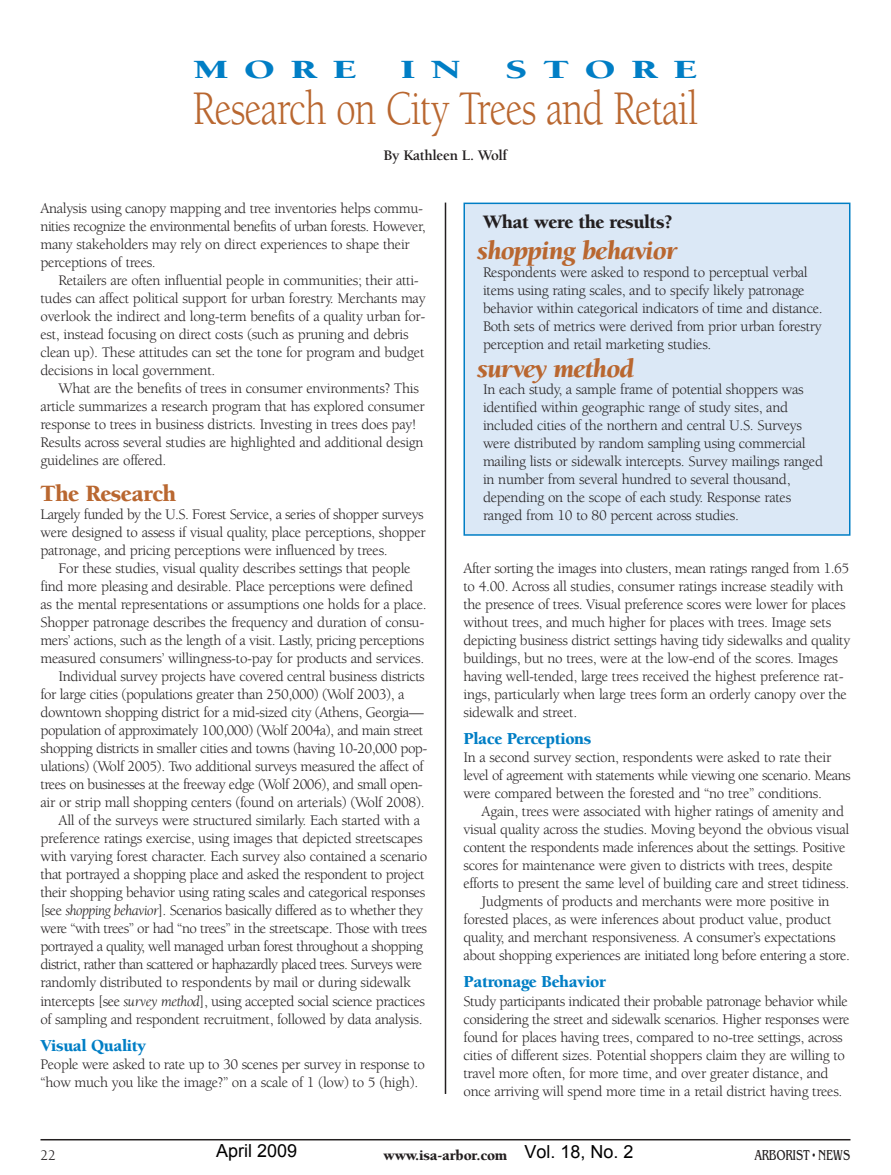
<style>
.page{position:relative;width:891px;height:1175px;background:#fff}
.page>*{position:absolute;margin:0;border:0;box-sizing:border-box;transform-origin:0 0}
.t1{font:49.5px "Berkeley";letter-spacing:-.02em;color:#b96730;scale:.8 1}
.t2{font:italic 900 27px "Berkeley";letter-spacing:-.02em;color:#b96730}
.t3{font:900 27px "Berkeley";letter-spacing:.39em;color:#007ec5;scale:1.5 1}
.t4{font:900 24px "Berkeley";letter-spacing:-.02em;color:#b96730}
.t5{font:900 19.5px "Berkeley";letter-spacing:-.02em;color:#231f20}
.t6{font:18px "Arial";color:#000}
.t7{font:900 17.25px "Berkeley";letter-spacing:-.02em;color:#007ec5}
.t8{font:15px/18px "Berkeley";letter-spacing:-.02em;color:#231f20}
.t9{font:15px "Berkeley";letter-spacing:-.045em;color:#231f20}
.t10{font:15px "Berkeley";letter-spacing:-.04em;color:#231f20}
.t11{font:900 15px "Berkeley";letter-spacing:-.015em;color:#231f20}
.t12{font:700 15px "Berkeley";letter-spacing:-.02em;color:#231f20}
.t13{font:15px "Benguiat";letter-spacing:-.02em;color:#231f20;scale:.77 1}
.s1{font-style:italic}
</style>
<div class="page">
<hr style="left:445px;top:202px;width:1px;height:892px;background:#231f20">
<hr style="left:40px;top:1138px;width:810px;height:2px;background:#231f20">
<div style="left:464px;top:203px;width:386px;height:332px;background:#dbe8f6"></div>
<div style="left:464px;top:202px;width:386px;height:334px;border:2px solid #007ec5"></div>
<h2 class="t3" style="left:194px;top:58px;width:110px">MORE</h2>
<h2 class="t3" style="left:400px;top:58px;width:42px">I N</h2>
<h2 class="t3" style="left:505px;top:58px;width:130px">STORE</h2>
<h1 class="t1" style="left:193px;top:89px;width:633px">Research on City Trees and Retail</h1>
<p class="t12" style="left:384px;top:149px;width:125px">By Kathleen L. Wolf</p>
<p class="t8" style="left:40px;top:201px;width:387px">Analysis using canopy mapping and tree inventories helps commu&shy;nities recognize the environmental benefits of urban forests. However, many stakeholders may rely on direct experiences to shape their perceptions of trees.</p>
<p class="t8" style="left:40px;top:273px;width:387px;text-indent:18px">Retailers are often influential people in communities; their atti&shy;tudes can affect political support for urban forestry. Merchants may overlook the indirect and long-term benefits of a quality urban for&shy;est, instead focusing on direct costs (such as pruning and debris clean up). These attitudes can set the tone for program and budget decisions in local government.</p>
<p class="t8" style="left:40px;top:381px;width:386px;text-indent:18px">What are the benefits of trees in consumer environments? This article summarizes a research program that has explored consumer response to trees in business districts. Investing in trees does pay!<br>Results across several studies are highlighted and additional design guidelines are offered.</p>
<h3 class="t4" style="left:40px;top:484px;width:137px">The Research</h3>
<p class="t8" style="left:40px;top:507px;width:387px">Largely funded by the U.S. Forest Service, a series of shopper surveys were designed to assess if visual quality, place perceptions, shopper patronage, and pricing perceptions were influenced by trees.</p>
<p class="t8" style="left:59px;top:561px;width:354px">For these studies, visual quality describes settings that people</p>
<p class="t8" style="left:40px;top:579px;width:374px">find more pleasing and desirable. Place perceptions were defined</p>
<p class="t8" style="left:40px;top:597px;width:388px">as the mental representations or assumptions one holds for a place.</p>
<p class="t8" style="left:40px;top:615px;width:385px">Shopper patronage describes the frequency and duration of consu-</p>
<p class="t8" style="left:40px;top:633px;width:385px">mers’ actions, such as the length of a visit. Lastly, pricing perceptions</p>
<p class="t8" style="left:40px;top:651px;width:385px">measured consumers’ willingness-to-pay for products and services.</p>
<p class="t8" style="left:59px;top:669px;width:368px">Individual survey projects have covered central business districts</p>
<p class="t8" style="left:40px;top:687px;width:365px">for large cities (populations greater than 250,000) (Wolf 2003), a</p>
<p class="t8" style="left:40px;top:705px;width:385px">downtown shopping district for a mid-sized city (Athens, Georgia—</p>
<p class="t8" style="left:40px;top:723px;width:384px">population of approximately 100,000) (Wolf 2004a), and main street</p>
<p class="t8" style="left:40px;top:741px;width:388px">shopping districts in smaller cities and towns (having 10-20,000 pop-</p>
<p class="t8" style="left:40px;top:759px;width:385px">ulations) (Wolf 2005). Two additional surveys measured the affect of</p>
<p class="t8" style="left:40px;top:777px;width:384px">trees on businesses at the freeway edge (Wolf 2006), and small open-</p>
<p class="t8" style="left:40px;top:795px;width:386px">air or strip mall shopping centers (found on arterials) (Wolf 2008).</p>
<p class="t8" style="left:59px;top:813px;width:363px">All of the surveys were structured similarly. Each started with a</p>
<p class="t8" style="left:40px;top:831px;width:384px">preference ratings exercise, using images that depicted streetscapes</p>
<p class="t8" style="left:41px;top:849px;width:388px">with varying forest character. Each survey also contained a scenario</p>
<p class="t8" style="left:41px;top:867px;width:386px">that portrayed a shopping place and asked the respondent to project</p>
<p class="t8" style="left:41px;top:885px;width:386px">their shopping behavior using rating scales and categorical responses</p>
<p class="t8" style="left:41px;top:903px;width:384px">[see <span class="s1">shopping behavior</span>]. Scenarios basically differed as to whether they</p>
<p class="t8" style="left:41px;top:921px;width:388px">were “with trees” or had “no trees” in the streetscape. Those with trees</p>
<p class="t10" style="left:41px;top:940px;width:384px">portrayed a quality, well managed urban forest throughout a shopping</p>
<p class="t9" style="left:41px;top:958px;width:383px">district, rather than scattered or haphazardly placed trees. Surveys were</p>
<p class="t8" style="left:41px;top:975px;width:372px">randomly distributed to respondents by mail or during sidewalk</p>
<p class="t8" style="left:41px;top:993px;width:386px">intercepts [see <span class="s1">survey method</span>], using accepted social science practices</p>
<p class="t8" style="left:41px;top:1011px;width:384px">of sampling and respondent recruitment, followed by data analysis.</p>
<p class="t7" style="left:40px;top:1038px;width:107px">Visual Quality</p>
<p class="t8" style="left:40px;top:1056px;width:386px">People were asked to rate up to 30 scenes per survey in response to “how much you like the image?” on a scale of 1 (low) to 5 (high).</p>
<h3 class="t5" style="left:483px;top:214px;width:191px">What were the results?</h3>
<p class="t8" style="left:483px;top:265px;width:341px">Respondents were asked to respond to perceptual verbal items using rating scales, and to specify likely patronage behavior within categorical indicators of time and distance.<br>Both sets of metrics were derived from prior urban forestry perception and retail marketing studies.</p>
<p class="t8" style="left:483px;top:382px;width:342px">In each study, a sample frame of potential shoppers was identified within geographic range of study sites, and included cities of the northern and central U.S. Surveys were distributed by random sampling using commercial mailing lists or sidewalk intercepts. Survey mailings ranged in number from several hundred to several thousand, depending on the scope of each study. Response rates ranged from 10 to 80 percent across studies.</p>
<h2 class="t2" style="left:477px;top:240px;width:201px">shopping behavior</h2>
<h2 class="t2" style="left:477px;top:358px;width:158px">survey method</h2>
<p class="t8" style="left:464px;top:561px;width:388px">After sorting the images into clusters, mean ratings ranged from 1.65 to 4.00. Across all studies, consumer ratings increase steadily with the presence of trees. Visual preference scores were lower for places without trees, and much higher for places with trees. Image sets depicting business district settings having tidy sidewalks and quality buildings, but no trees, were at the low-end of the scores. Images having well-tended, large trees received the highest preference rat&shy;ings, particularly when large trees form an orderly canopy over the sidewalk and street.</p>
<p class="t7" style="left:464px;top:732px;width:129px">Place Perceptions</p>
<p class="t8" style="left:464px;top:750px;width:389px">In a second survey section, respondents were asked to rate their level of agreement with statements while viewing one scenario. Means were compared between the forested and “no tree” conditions.</p>
<p class="t8" style="left:482px;top:804px;width:364px">Again, trees were associated with higher ratings of amenity and</p>
<p class="t8" style="left:464px;top:822px;width:387px">visual quality across the studies. Moving beyond the obvious visual</p>
<p class="t8" style="left:464px;top:840px;width:384px">content the respondents made inferences about the settings. Positive</p>
<p class="t8" style="left:464px;top:858px;width:371px">scores for maintenance were given to districts with trees, despite</p>
<p class="t8" style="left:464px;top:876px;width:387px">efforts to present the same level of building care and street tidiness.</p>
<p class="t8" style="left:482px;top:894px;width:350px">Judgments of products and merchants were more positive in</p>
<p class="t8" style="left:464px;top:912px;width:369px">forested places, as were inferences about product value, product</p>
<p class="t8" style="left:464px;top:930px;width:374px">quality, and merchant responsiveness. A consumer’s expectations</p>
<p class="t8" style="left:464px;top:948px;width:388px">about shopping experiences are initiated long before entering a store.</p>
<p class="t7" style="left:464px;top:975px;width:144px">Patronage Behavior</p>
<p class="t8" style="left:464px;top:993px;width:388px">Study participants indicated their probable patronage behavior while considering the street and sidewalk scenarios. Higher responses were found for places having trees, compared to no-tree settings, across cities of different sizes. Potential shoppers claim they are willing to travel more often, for more time, and over greater distance, and once arriving will spend more time in a retail district having trees.</p>
<p class="t6" style="left:216px;top:1138px;width:83px">April 2009</p>
<p class="t6" style="left:525px;top:1140px;width:111px">Vol. 18, No. 2</p>
<p class="t8" style="left:40px;top:1147px;width:17px">22</p>
<p class="t11" style="left:384px;top:1149px;width:125px">www.isa-arbor.com</p>
<p class="t13" style="left:754px;top:1145px;width:126px">ARBORIST • NEWS</p>
</div>
